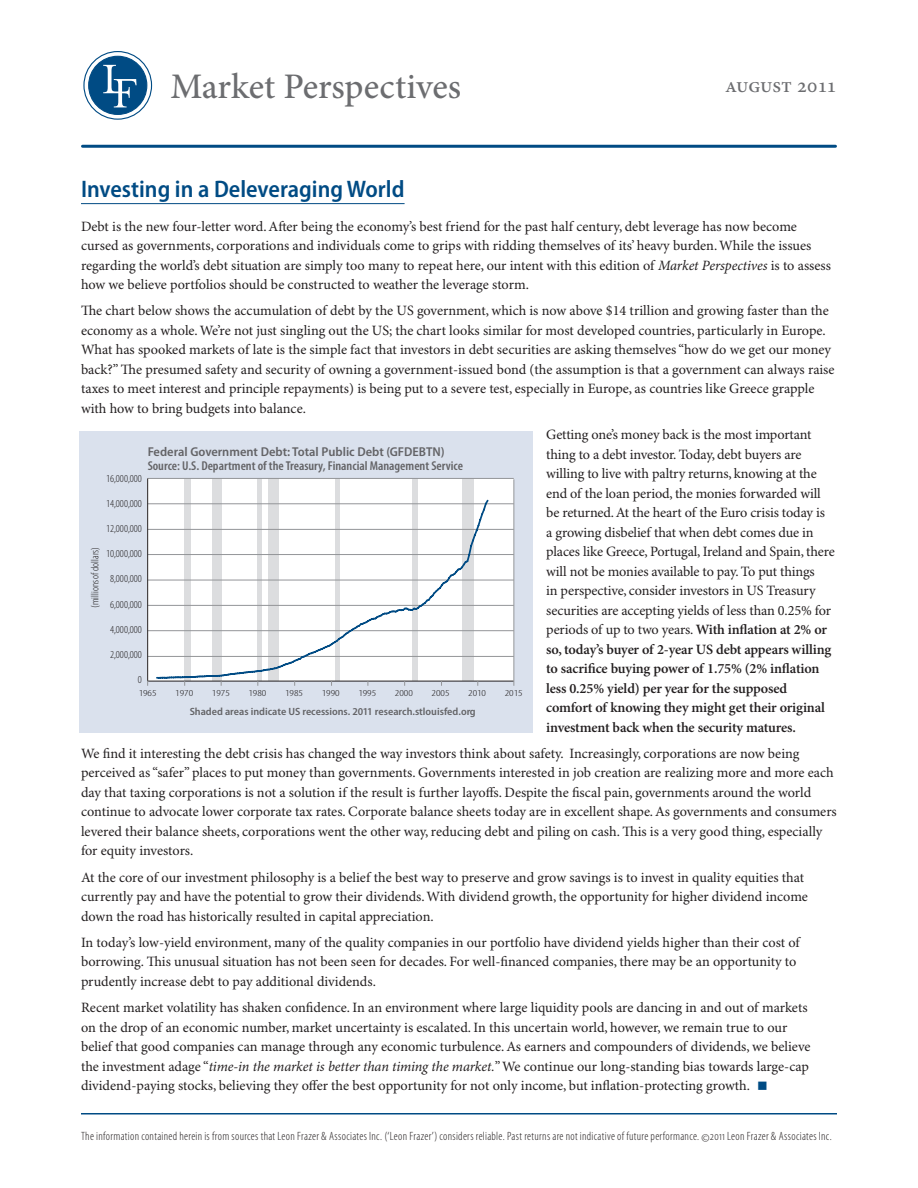
<style>
.page{position:relative;width:918px;height:1188px;background:#fff}
.page>*{position:absolute;margin:0;border:0;box-sizing:border-box;transform-origin:0 0}
.t1{font:500 36px "Minion Pro";letter-spacing:-.005em;color:#6c6d70}
.t2{font:29.25px "Myriad Pro";color:#686f77}
.story_titles{font:600 semi-condensed 24px "Myriad Pro";color:#004b84}
.t3{font:500 21px "Minion Pro";color:#6c6d70}
.body_minion{font:14.25px/19.5px "Minion Pro";letter-spacing:-.005em;color:#231f20}
.t4{font:600 condensed 12.9px/13.5px "Myriad Pro";color:#636366;scale:1.05 1}
.t5{font:12.75px "Myriad Pro";letter-spacing:.785em;color:#686f77}
.timeline_data{font:300 condensed 12px "Myriad Pro";letter-spacing:.025em;color:#231f20}
.t6{font:300 condensed 10.65px "Myriad Pro";color:#201d1e;scale:1.05 1}
.t7{font:600 semi-condensed 10.5px "Myriad Pro";color:#636366;scale:1.05 1}
.t8{font:300 condensed 9.15px "Myriad Pro";color:#201d1e;scale:1.36 1}
.s1{font-size:28.05px}
.s2{font-style:italic}
.s3{font-weight:600}
.s4{color:#004b84}
.s5{font-stretch:semi-condensed}
</style>
<div class="page">
<hr style="left:81px;top:203px;width:324px;height:1px;background:#004b84">
<hr style="left:82px;top:145px;width:754px;height:3px;background:#004b84">
<div style="left:89px;top:56px;width:58px;height:58px;background:#004b84;border-radius:50%"></div>
<svg style="left:103px;top:65px;width:34px;height:42px"></svg>
<div style="left:83px;top:51px;width:69px;height:69px;border:1px solid #004b84;border-radius:50%"></div>
<hr style="left:81px;top:1113px;width:756px;height:1px;background:#004b84">
<div style="left:79px;top:431px;width:454px;height:301px;background:#dae1ed"></div>
<div style="left:148px;top:478px;width:366px;height:203px;background:#fff"></div>
<div style="left:269px;top:478px;width:10px;height:203px;background:#dcdddf"></div>
<div style="left:184px;top:478px;width:7px;height:203px;background:#dcdddf"></div>
<div style="left:213px;top:478px;width:9px;height:203px;background:#dcdddf"></div>
<hr style="left:258px;top:478px;width:4px;height:203px;background:#dcdddf">
<div style="left:335px;top:478px;width:5px;height:203px;background:#dcdddf"></div>
<div style="left:413px;top:478px;width:5px;height:203px;background:#dcdddf"></div>
<div style="left:462px;top:478px;width:12px;height:203px;background:#dcdddf"></div>
<hr style="left:148px;top:681px;width:366px;height:1px;background:#231f20">
<hr style="left:148px;top:656px;width:366px;height:1px;background:#939598">
<hr style="left:148px;top:630px;width:366px;height:1px;background:#939598">
<hr style="left:148px;top:580px;width:366px;height:1px;background:#939598">
<hr style="left:148px;top:554px;width:366px;height:1px;background:#939598">
<hr style="left:148px;top:529px;width:366px;height:1px;background:#939598">
<hr style="left:148px;top:478px;width:366px;height:1px;background:#939598">
<hr style="left:148px;top:605px;width:366px;height:1px;background:#939598">
<hr style="left:148px;top:504px;width:366px;height:1px;background:#939598">
<hr style="left:147px;top:478px;width:1px;height:203px;background:#231f20">
<hr style="left:514px;top:479px;width:1px;height:202px;background:#939598">
<svg style="left:155px;top:498px;width:335px;height:182px"></svg>
<p class="t2" style="left:165px;top:58px;width:298px">Leon Frazer <span class="s1">&amp;</span> Associates</p>
<p class="t1" style="left:170px;top:62px;width:292px">Market Perspectives</p>
<p class="t3" style="left:725px;top:71px;width:113px">august 2011</p>
<p class="t5" style="left:168px;top:92px;width:160px">INVESTMENT</p>
<p class="t5" style="left:349px;top:92px;width:113px">COUNSEL</p>
<p class="story_titles" style="left:81px;top:175px;width:325px">Investing in a Deleveraging World</p>
<p class="body_minion" style="left:81px;top:217px;width:751px">Debt is the new four-letter word. After being the economy’s best friend for the past half century, debt leverage has now become cursed as governments, corporations and individuals come to grips with ridding themselves of its’ heavy burden. While the issues regarding the world’s debt situation are simply too many to repeat here, our intent with this edition of <span class="s2">Market Perspectives</span> is to assess how we believe portfolios should be constructed to weather the leverage storm.</p>
<p class="body_minion" style="left:81px;top:302px;width:755px">The chart below shows the accumulation of debt by the US government, which is now above $14 trillion and growing faster than the economy as a whole. We’re not just singling out the US; the chart looks similar for most developed countries, particularly in Europe.<br>What has spooked markets of late is the simple fact that investors in debt securities are asking themselves “how do we get our money back?” The presumed safety and security of owning a government-issued bond (the assumption is that a government can always raise taxes to meet interest and principle repayments) is being put to a severe test, especially in Europe, as countries like Greece grapple with how to bring budgets into balance.</p>
<p class="body_minion" style="left:546px;top:425px;width:290px">Getting one’s money back is the most important thing to a debt investor. Today, debt buyers are willing to live with paltry returns, knowing at the end of the loan period, the monies forwarded will be returned. At the heart of the Euro crisis today is<br>a growing disbelief that when debt comes due in places like Greece, Portugal, Ireland and Spain, there will not be monies available to pay. To put things<br>in perspective, consider investors in US Treasury securities are accepting yields of less than 0.25% for periods of up to two years. <span class="s3">With inflation at 2% or so, today’s buyer of 2-year US debt appears willing to sacrifice buying power of 1.75% (2% inflation less 0.25% yield) per year for the supposed comfort of knowing they might get their original investment back when the security matures.</span></p>
<p class="body_minion" style="left:81px;top:744px;width:757px">We find it interesting the debt crisis has changed the way investors think about safety. Increasingly, corporations are now being perceived as “safer” places to put money than governments. Governments interested in job creation are realizing more and more each day that taxing corporations is not a solution if the result is further layoffs. Despite the fiscal pain, governments around the world continue to advocate lower corporate tax rates. Corporate balance sheets today are in excellent shape. As governments and consumers levered their balance sheets, corporations went the other way, reducing debt and piling on cash. This is a very good thing, especially for equity investors.</p>
<p class="body_minion" style="left:81px;top:868px;width:729px">At the core of our investment philosophy is a belief the best way to preserve and grow savings is to invest in quality equities that currently pay and have the potential to grow their dividends. With dividend growth, the opportunity for higher dividend income down the road has historically resulted in capital appreciation.</p>
<p class="body_minion" style="left:81px;top:933px;width:720px">In today’s low-yield environment, many of the quality companies in our portfolio have dividend yields higher than their cost of borrowing. This unusual situation has not been seen for decades. For well-financed companies, there may be an opportunity to prudently increase debt to pay additional dividends.</p>
<p class="body_minion" style="left:81px;top:998px;width:731px">Recent market volatility has shaken confidence. In an environment where large liquidity pools are dancing in and out of markets on the drop of an economic number, market uncertainty is escalated. In this uncertain world, however, we remain true to our belief that good companies can manage through any economic turbulence. As earners and compounders of dividends, we believe the investment adage “<span class="s2">time-in the market is better than timing the market.</span>” We continue our long-standing bias towards large-cap dividend-paying stocks, believing they offer the best opportunity for not only income, but inflation-protecting growth. <span class="s4">■</span></p>
<p class="t4" style="left:148px;top:445px;width:302px"><span class="s5">Federal Government Debt: Total Public Debt (GFDEBTN)<br></span>Source: U.S. Department of the Treasury, Financial Management Service</p>
<p class="t6" style="left:106px;top:472px;width:36px">16,000,000</p>
<p class="t6" style="left:106px;top:498px;width:36px">14,000,000</p>
<p class="t6" style="left:106px;top:523px;width:36px">12,000,000</p>
<p class="t6" style="left:106px;top:548px;width:36px">10,000,000</p>
<p class="t6" style="left:89px;top:608px;width:60px;rotate:-90deg">(millions of dollars)</p>
<p class="t6" style="left:110px;top:573px;width:32px">8,000,000</p>
<p class="t6" style="left:110px;top:598px;width:32px">6,000,000</p>
<p class="t6" style="left:110px;top:624px;width:32px">4,000,000</p>
<p class="t6" style="left:110px;top:649px;width:32px">2,000,000</p>
<p class="t6" style="left:138px;top:674px;width:5px">0</p>
<p class="t8" style="left:139px;top:688px;width:15px">1965</p>
<p class="t8" style="left:175px;top:688px;width:15px">1970</p>
<p class="t8" style="left:212px;top:688px;width:15px">1975</p>
<p class="t8" style="left:249px;top:688px;width:15px">1980</p>
<p class="t8" style="left:285px;top:688px;width:15px">1985</p>
<p class="t8" style="left:322px;top:688px;width:15px">1990</p>
<p class="t8" style="left:358px;top:688px;width:15px">1995</p>
<p class="t8" style="left:395px;top:688px;width:15px">2000</p>
<p class="t8" style="left:432px;top:688px;width:15px">2005</p>
<p class="t8" style="left:468px;top:688px;width:15px">2010</p>
<p class="t8" style="left:505px;top:688px;width:15px">2015</p>
<p class="t7" style="left:190px;top:705px;width:274px">Shaded areas indicate US recessions. 2011 research.stlouisfed.org</p>
<p class="timeline_data" style="left:81px;top:1130px;width:752px">The information contained herein is from sources that Leon Frazer &amp; Associates Inc. (‘Leon Frazer’) considers reliable. Past returns are not indicative of future performance. © 2011 Leon Frazer &amp; Associates Inc.</p>
</div>
